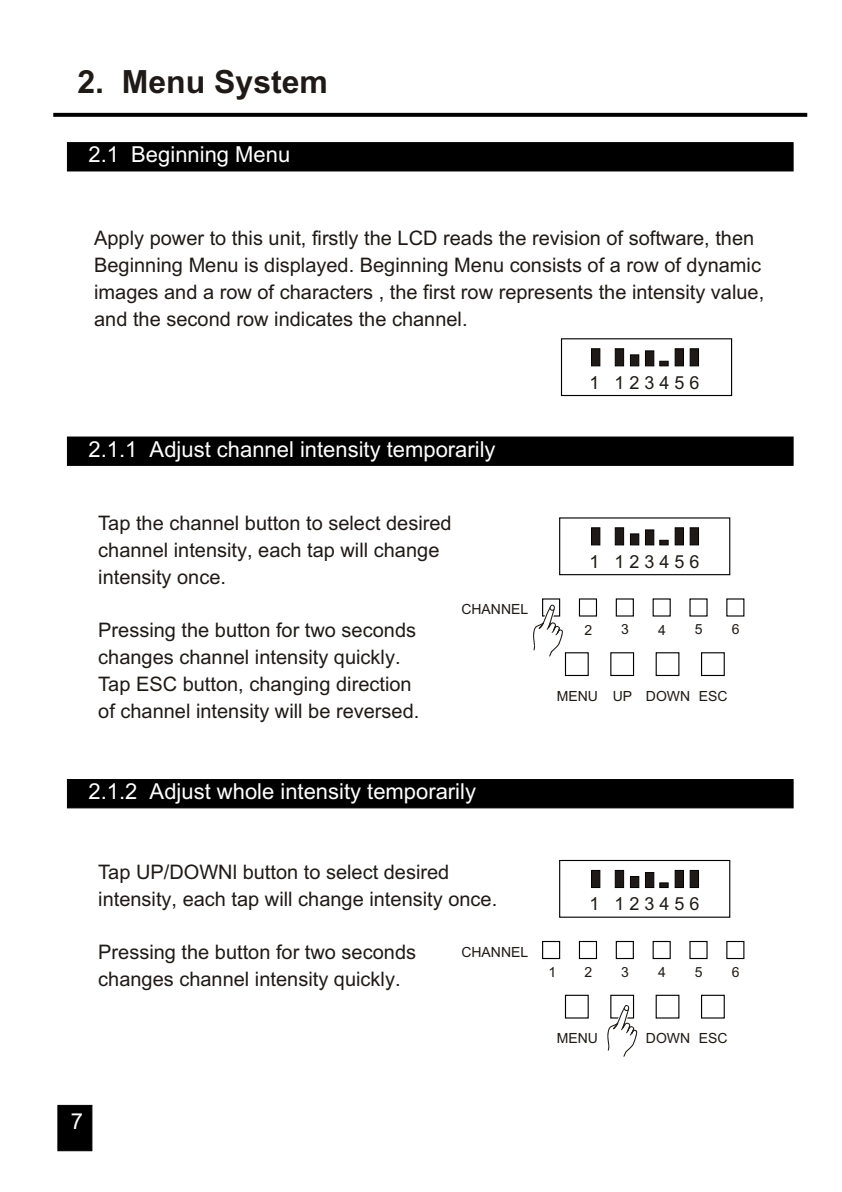
<style>
.page{position:relative;width:842px;height:1192px;background:#fff}
.page>*{position:absolute;margin:0;border:0;box-sizing:border-box;transform-origin:0 0}
.t1{font:700 32px "Arial";color:#1f1a17}
.t2{font:22px "Arial";color:#fff}
.t3{font:20px/26.8px "Arial";color:#1f1a17}
.t4{font:18px "Arial";letter-spacing:.28em;color:#1f1a17}
.t5{font:14px "Arial";color:#1f1a17}
</style>
<div class="page">
<svg style="left:53px;top:113px;width:754px;height:4px;background:#0b0b0b"></svg>
<div style="left:67px;top:142px;width:726px;height:29px;background:#000;border:1px solid #000"></div>
<div style="left:58px;top:1105px;width:34px;height:46px;background:#000;border:1px solid #000"></div>
<div style="left:561px;top:338px;width:171px;height:58px;border:1px solid #000"></div>
<div style="left:67px;top:437px;width:726px;height:29px;background:#000;border:1px solid #000"></div>
<div style="left:559px;top:517px;width:171px;height:58px;border:1px solid #000"></div>
<div style="left:542px;top:598px;width:18px;height:19px;border:1px solid #000"></div>
<div style="left:579px;top:598px;width:18px;height:19px;border:1px solid #000"></div>
<div style="left:616px;top:598px;width:18px;height:19px;border:1px solid #000"></div>
<div style="left:565px;top:652px;width:24px;height:24px;border:1px solid #000"></div>
<div style="left:610px;top:652px;width:24px;height:24px;border:1px solid #000"></div>
<div style="left:656px;top:652px;width:23px;height:24px;border:1px solid #000"></div>
<div style="left:701px;top:652px;width:24px;height:24px;border:1px solid #000"></div>
<svg style="left:533px;top:603px;width:34px;height:57px"></svg>
<div style="left:67px;top:779px;width:726px;height:29px;background:#000"></div>
<div style="left:559px;top:860px;width:171px;height:58px;border:1px solid #000"></div>
<div style="left:542px;top:941px;width:18px;height:18px;border:1px solid #000"></div>
<div style="left:579px;top:941px;width:18px;height:18px;border:1px solid #000"></div>
<div style="left:616px;top:941px;width:18px;height:18px;border:1px solid #000"></div>
<div style="left:653px;top:941px;width:18px;height:18px;border:1px solid #000"></div>
<div style="left:689px;top:941px;width:19px;height:18px;border:1px solid #000"></div>
<div style="left:726px;top:941px;width:18px;height:18px;border:1px solid #000"></div>
<div style="left:565px;top:995px;width:24px;height:24px;border:1px solid #000"></div>
<div style="left:610px;top:995px;width:24px;height:24px;border:1px solid #000"></div>
<div style="left:656px;top:995px;width:23px;height:24px;border:1px solid #000"></div>
<div style="left:701px;top:995px;width:24px;height:24px;border:1px solid #000"></div>
<svg style="left:607px;top:1003px;width:31px;height:54px"></svg>
<div style="left:591px;top:348px;width:9px;height:18px;background:#1f1a17;border:1px solid #000"></div>
<div style="left:615px;top:348px;width:9px;height:18px;background:#1f1a17;border:1px solid #000"></div>
<div style="left:630px;top:354px;width:9px;height:12px;background:#1f1a17;border:1px solid #000"></div>
<div style="left:645px;top:350px;width:9px;height:16px;background:#1f1a17;border:1px solid #000"></div>
<svg style="left:659px;top:361px;width:10px;height:5px"></svg>
<div style="left:675px;top:348px;width:9px;height:18px;background:#1f1a17;border:1px solid #000"></div>
<div style="left:690px;top:348px;width:9px;height:18px;background:#1f1a17;border:1px solid #000"></div>
<div style="left:591px;top:527px;width:9px;height:18px;background:#1f1a17;border:1px solid #000"></div>
<div style="left:615px;top:527px;width:9px;height:18px;background:#1f1a17;border:1px solid #000"></div>
<div style="left:630px;top:533px;width:9px;height:12px;background:#1f1a17;border:1px solid #000"></div>
<div style="left:645px;top:529px;width:9px;height:16px;background:#1f1a17;border:1px solid #000"></div>
<svg style="left:659px;top:540px;width:10px;height:5px"></svg>
<div style="left:675px;top:527px;width:9px;height:18px;background:#1f1a17;border:1px solid #000"></div>
<div style="left:690px;top:527px;width:9px;height:18px;background:#1f1a17;border:1px solid #000"></div>
<div style="left:591px;top:870px;width:9px;height:18px;background:#1f1a17;border:1px solid #000"></div>
<div style="left:615px;top:870px;width:9px;height:18px;background:#1f1a17;border:1px solid #000"></div>
<div style="left:630px;top:876px;width:9px;height:12px;background:#1f1a17;border:1px solid #000"></div>
<div style="left:645px;top:872px;width:9px;height:16px;background:#1f1a17;border:1px solid #000"></div>
<svg style="left:659px;top:882px;width:10px;height:6px"></svg>
<div style="left:675px;top:870px;width:9px;height:18px;background:#1f1a17;border:1px solid #000"></div>
<div style="left:690px;top:870px;width:9px;height:18px;background:#1f1a17;border:1px solid #000"></div>
<h1 class="t1" style="left:77px;top:70px;width:252px">2. Menu System</h1>
<p class="t2" style="left:89px;top:146px;width:203px">2.1 Beginning Menu</p>
<p class="t3" style="left:94px;top:227px;width:672px">Apply power to this unit, firstly the LCD reads the revision of software, then Beginning Menu is displayed. Beginning Menu consists of a row of dynamic images and a row of characters , the first row represents the intensity value, and the second row indicates the channel.</p>
<p class="t2" style="left:89px;top:441px;width:409px">2.1.1 Adjust channel intensity temporarily</p>
<p class="t3" style="left:98px;top:511px;width:355px">Tap the channel button to select desired channel intensity, each tap will change intensity once.</p>
<p class="t3" style="left:98px;top:619px;width:323px">Pressing the button for two seconds changes channel intensity quickly.<br>Tap ESC button, changing direction of channel intensity will be reversed.</p>
<p class="t5" style="left:461px;top:604px;width:68px">CHANNEL</p>
<p class="t4" style="left:589px;top:376px;width:112px">1 123456</p>
<p class="t4" style="left:589px;top:555px;width:112px">1 123456</p>
<p class="t5" style="left:584px;top:624px;width:9px">2</p>
<p class="t5" style="left:621px;top:624px;width:9px">3</p>
<p class="t5" style="left:658px;top:624px;width:9px">4</p>
<p class="t5" style="left:695px;top:624px;width:9px">5</p>
<p class="t5" style="left:732px;top:624px;width:9px">6</p>
<p class="t5" style="left:557px;top:690px;width:172px">MENU UP DOWN ESC</p>
<p class="t2" style="left:89px;top:783px;width:389px">2.1.2 Adjust whole intensity temporarily</p>
<p class="t3" style="left:98px;top:860px;width:401px">Tap UP/DOWNl button to select desired intensity, each tap will change intensity once.</p>
<p class="t3" style="left:98px;top:941px;width:319px">Pressing the button for two seconds changes channel intensity quickly.</p>
<p class="t5" style="left:461px;top:947px;width:68px">CHANNEL</p>
<p class="t4" style="left:589px;top:897px;width:112px">1 123456</p>
<p class="t5" style="left:549px;top:967px;width:9px">1</p>
<p class="t5" style="left:584px;top:967px;width:9px">2</p>
<p class="t5" style="left:621px;top:967px;width:9px">3</p>
<p class="t5" style="left:658px;top:967px;width:9px">4</p>
<p class="t5" style="left:695px;top:967px;width:9px">5</p>
<p class="t5" style="left:732px;top:967px;width:9px">6</p>
<p class="t5" style="left:557px;top:1033px;width:172px">MENU UP DOWN ESC</p>
<p class="t2" style="left:71px;top:1113px;width:14px">7</p>
</div>
